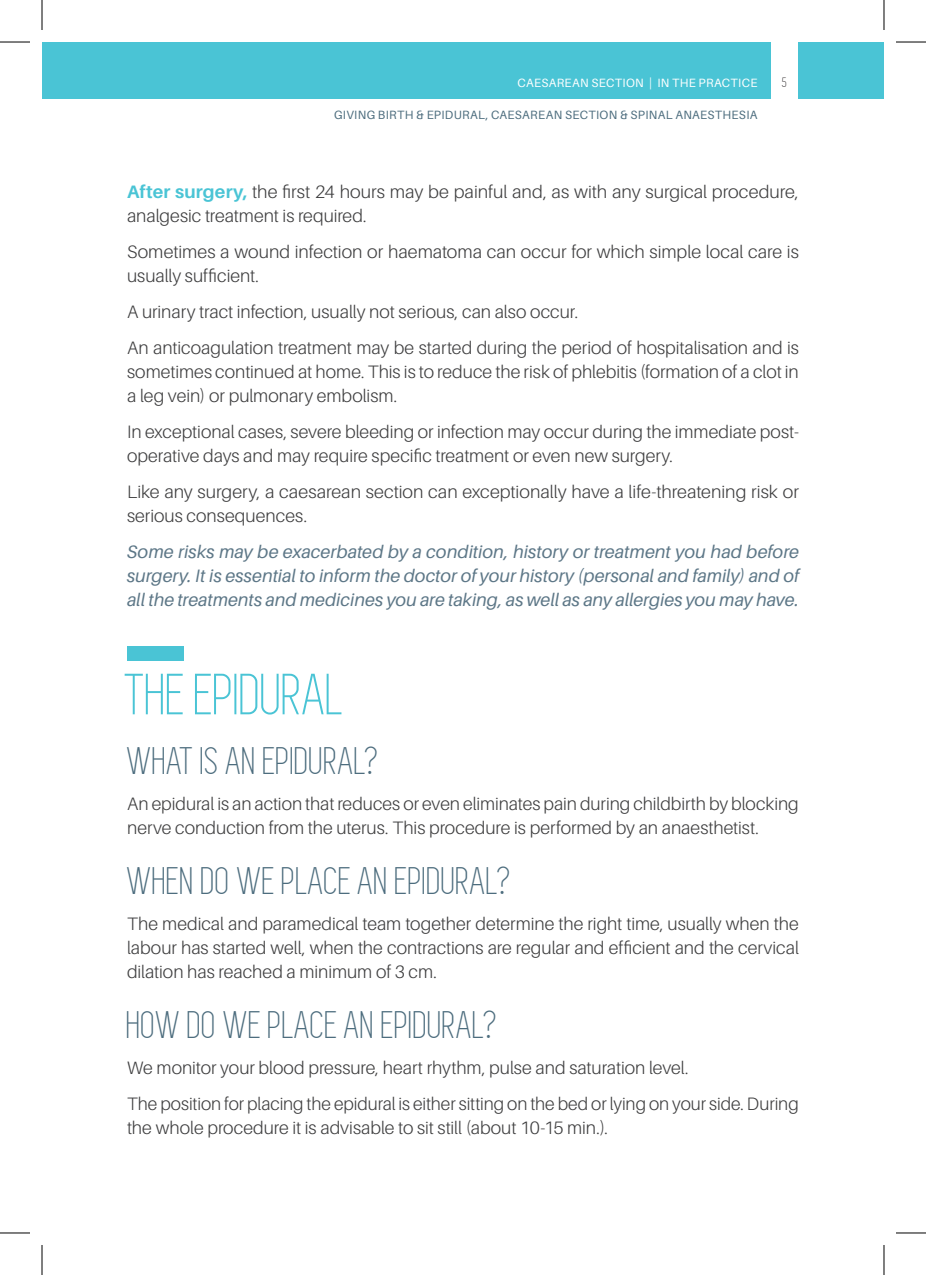
<style>
.page{position:relative;width:926px;height:1275px;background:#fff}
.page>*{position:absolute;margin:0;border:0;box-sizing:border-box;transform-origin:0 0}
.BODY{font:60px "Simplifica";color:#4ac4d5}
.BODY-2{font:40px "Simplifica";letter-spacing:.01em;color:#4d6d7e}
.BODY-3{font:300 18px/24px "Aileron";color:#3e3e3f}
.BODY-4{font:italic 18px/24px "Aileron";letter-spacing:.005em;color:#5d7787;text-align:justify}
.t1{font:14px "Simplifica";color:#231f20}
.t2{font:12px "Aileron";letter-spacing:.025em;color:#4d6d7e}
.t3{font:12px "Aileron";letter-spacing:.025em;color:#fff}
.s1{font-weight:700;color:#4ac4d5}
</style>
<div class="page">
<div style="left:42px;top:42px;width:729px;height:57px;background:#4ac4d5"></div>
<div style="left:799px;top:42px;width:85px;height:57px;background:#4ac4d5"></div>
<div style="left:127px;top:646px;width:57px;height:14px;background:#4ac4d5"></div>
<hr style="left:0;top:42px;width:30px;height:1px;background:#000">
<hr style="left:896px;top:42px;width:30px;height:1px;background:#000">
<hr style="left:0;top:1232px;width:30px;height:1px;background:#000">
<hr style="left:896px;top:1232px;width:30px;height:1px;background:#000">
<hr style="left:42px;top:0;width:1px;height:30px;background:#000">
<hr style="left:42px;top:1245px;width:1px;height:30px;background:#000">
<hr style="left:884px;top:0;width:1px;height:30px;background:#000">
<hr style="left:884px;top:1245px;width:1px;height:30px;background:#000">
<p class="t3" style="left:518px;top:77px;width:241px">CAESAREAN SECTION | IN THE PRACTICE</p>
<p class="t2" style="left:334px;top:109px;width:425px">GIVING BIRTH &amp; EPIDURAL, CAESAREAN SECTION &amp; SPINAL ANAESTHESIA</p>
<p class="t1" style="left:782px;top:75px;width:7px">5</p>
<p class="BODY-3" style="left:127px;top:180px;width:673px"><span class="s1">After surgery,</span> the first 24 hours may be painful and, as with any surgical procedure, analgesic treatment is required.</p>
<p class="BODY-3" style="left:127px;top:240px;width:673px">Sometimes a wound infection or haematoma can occur for which simple local care is usually sufficient.</p>
<p class="BODY-3" style="left:127px;top:300px;width:453px">A urinary tract infection, usually not serious, can also occur.</p>
<p class="BODY-3" style="left:127px;top:336px;width:673px;text-align:justify">An anticoagulation treatment may be started during the period of hospitalisation and is sometimes continued at home. This is to reduce the risk of phlebitis (formation of a clot in a leg vein) or pulmonary embolism.</p>
<p class="BODY-3" style="left:127px;top:420px;width:673px">In exceptional cases, severe bleeding or infection may occur during the immediate post&shy;operative days and may require specific treatment or even new surgery.</p>
<p class="BODY-3" style="left:127px;top:480px;width:673px">Like any surgery, a caesarean section can exceptionally have a life-threatening risk or serious consequences.</p>
<p class="BODY-4" style="left:127px;top:540px;width:673px">Some risks may be exacerbated by a condition, history or treatment you had before surgery. It is essential to inform the doctor of your history (personal and family) and of all the treatments and medicines you are taking, as well as any allergies you may have.</p>
<p class="BODY" style="left:127px;top:663px;width:218px">THE EPIDURAL</p>
<p class="BODY-2" style="left:127px;top:740px;width:254px">WHAT IS AN EPIDURAL?</p>
<p class="BODY-3" style="left:127px;top:792px;width:673px">An epidural is an action that reduces or even eliminates pain during childbirth by blocking nerve conduction from the uterus. This procedure is performed by an anaesthetist.</p>
<p class="BODY-2" style="left:127px;top:860px;width:386px">WHEN DO WE PLACE AN EPIDURAL?</p>
<p class="BODY-3" style="left:127px;top:912px;width:673px;text-align:justify">The medical and paramedical team together determine the right time, usually when the labour has started well, when the contractions are regular and efficient and the cervical dilation has reached a minimum of 3 cm.</p>
<p class="BODY-2" style="left:127px;top:1004px;width:373px">HOW DO WE PLACE AN EPIDURAL?</p>
<p class="BODY-3" style="left:127px;top:1056px;width:563px">We monitor your blood pressure, heart rhythm, pulse and saturation level.</p>
<p class="BODY-3" style="left:127px;top:1092px;width:673px">The position for placing the epidural is either sitting on the bed or lying on your side. During the whole procedure it is advisable to sit still (about 10-15 min.).</p>
</div>
